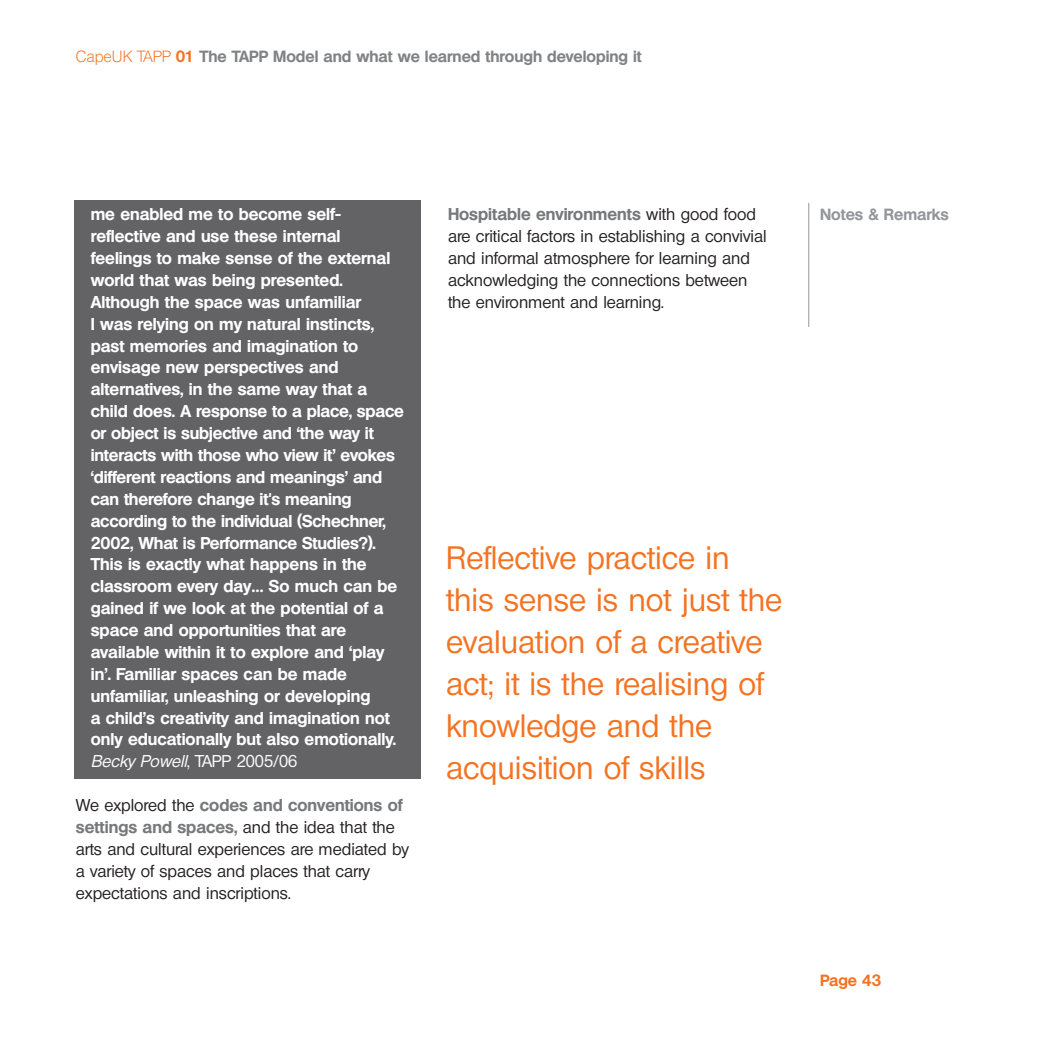
<style>
.page{position:relative;width:1042px;height:1042px;background:#fff}
.page>*{position:absolute;margin:0;border:0;box-sizing:border-box;transform-origin:0 0}
.t1{font:500 31.5px/42px "Olympia";color:#f47321}
.t2{font:700 16.62px/21.9px "Olympia";color:#fff}
.t3{font:500 16.62px/21.9px "Olympia";color:#231f20}
.t4{font:700 15.75px "Olympia";color:#808285}
.t5{font:700 15.75px "Olympia";color:#939598}
.t6{font:700 15.75px "Olympia";color:#f47321}
.s1{font-weight:300;color:#f47321}
.s2{color:#f47321}
.s3{font-weight:500;font-style:italic}
.s4{font-weight:500}
.s5{font-weight:700;color:#76787b}
</style>
<div class="page">
<div style="left:74px;top:200px;width:347px;height:578px;background:#636366"></div>
<hr style="left:808px;top:203px;width:1px;height:124px;background:#939598">
<p class="t4" style="left:76px;top:51px;width:567px"><span class="s1">CapeUK TAPP</span> <span class="s2">01</span> The TAPP Model and what we learned through developing it</p>
<p class="t2" style="left:91px;top:205px;width:315px">me enabled me to become self&shy;reflective and use these internal feelings to make sense of the external world that was being presented.<br>Although the space was unfamiliar<br>I was relying on my natural instincts, past memories and imagination to envisage new perspectives and alternatives, in the same way that a child does. A response to a place, space or object is subjective and ‘the way it interacts with those who view it’ evokes ‘different reactions and meanings’ and can therefore change it's meaning according to the individual (Schechner, 2002, What is Performance Studies?).<br>This is exactly what happens in the classroom every day… So much can be gained if we look at the potential of a space and opportunities that are available within it to explore and ‘play in’. Familiar spaces can be made unfamiliar, unleashing or developing<br>a child’s creativity and imagination not only educationally but also emotionally.<br><span class="s3">Becky Powell</span><span class="s4">, TAPP 2005/06</span></p>
<p class="t3" style="left:76px;top:796px;width:334px">We explored the <span class="s5">codes and conventions of settings and spaces,</span> and the idea that the arts and cultural experiences are mediated by a variety of spaces and places that carry expectations and inscriptions.</p>
<p class="t3" style="left:448px;top:205px;width:320px"><span class="s5">Hospitable environments</span> with good food are critical factors in establishing a convivial and informal atmosphere for learning and acknowledging the connections between the environment and learning.</p>
<p class="t1" style="left:446px;top:539px;width:338px">Reflective practice in this sense is not just the evaluation of a creative act; it is the realising of knowledge and the acquisition of skills</p>
<p class="t5" style="left:820px;top:209px;width:130px">Notes &amp; Remarks</p>
<p class="t6" style="left:820px;top:975px;width:63px">Page 43</p>
</div>
